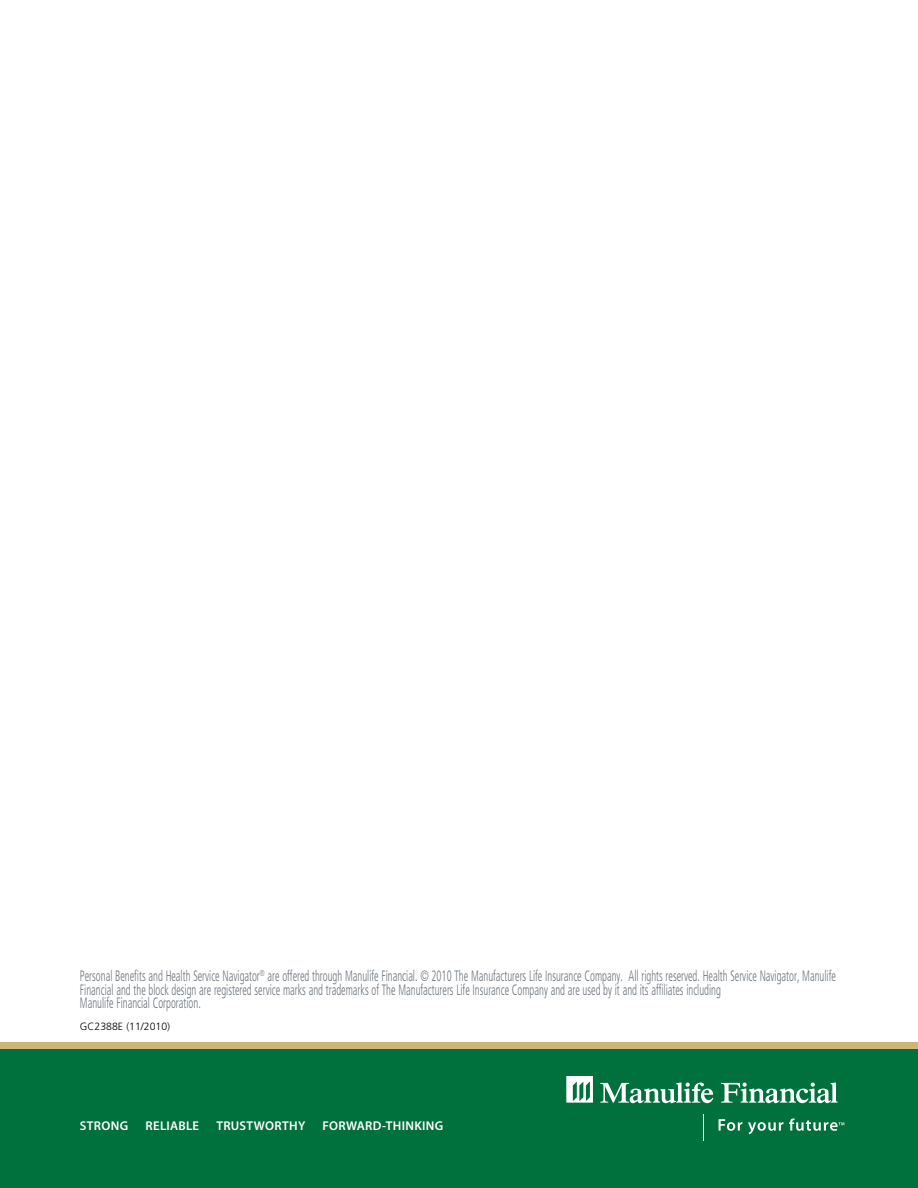
<style>
.page{position:relative;width:918px;height:1188px;background:#fff}
.page>*{position:absolute;margin:0;border:0;box-sizing:border-box;transform-origin:0 0}
.t1{font:300 condensed 15px/13.5px "Frutiger";color:#6a737b;scale:.7 1}
.t2{font:600 12.75px "Myriad Pro";letter-spacing:.025em;color:#fff}
.t3{font:300 10.5px "Frutiger";color:#000}
</style>
<div class="page">
<div style="left:0;top:1049px;width:918px;height:139px;background:#00703c"></div>
<div style="left:0;top:1042px;width:918px;height:7px;background:#cbb677"></div>
<svg style="left:600px;top:1083px;width:113px;height:20px"></svg>
<svg style="left:721px;top:1083px;width:117px;height:20px"></svg>
<svg style="left:566px;top:1076px;width:27px;height:27px"></svg>
<svg style="left:703px;top:1114px;width:1px;height:27px"></svg>
<svg style="left:719px;top:1119px;width:23px;height:12px"></svg>
<svg style="left:748px;top:1122px;width:35px;height:12px"></svg>
<svg style="left:789px;top:1118px;width:55px;height:13px"></svg>
<p class="t1" style="left:80px;top:970px;width:1081px">Personal Benefits and Health Service Navigator<sup>®</sup> are offered through Manulife Financial. © 2010 The Manufacturers Life Insurance Company. All rights reserved. Health Service Navigator, Manulife<br>Financial and the block design are registered service marks and trademarks of The Manufacturers Life Insurance Company and are used by it and its affiliates including<br>Manulife Financial Corporation.</p>
<p class="t3" style="left:80px;top:1021px;width:92px">GC2388E (11/2010)</p>
<p class="t2" style="left:80px;top:1118px;width:50px">STRONG</p>
<p class="t2" style="left:145px;top:1118px;width:55px">RELIABLE</p>
<p class="t2" style="left:216px;top:1118px;width:90px">TRUSTWORTHY</p>
<p class="t2" style="left:323px;top:1118px;width:122px">FORWARD-THINKING</p>
</div>
